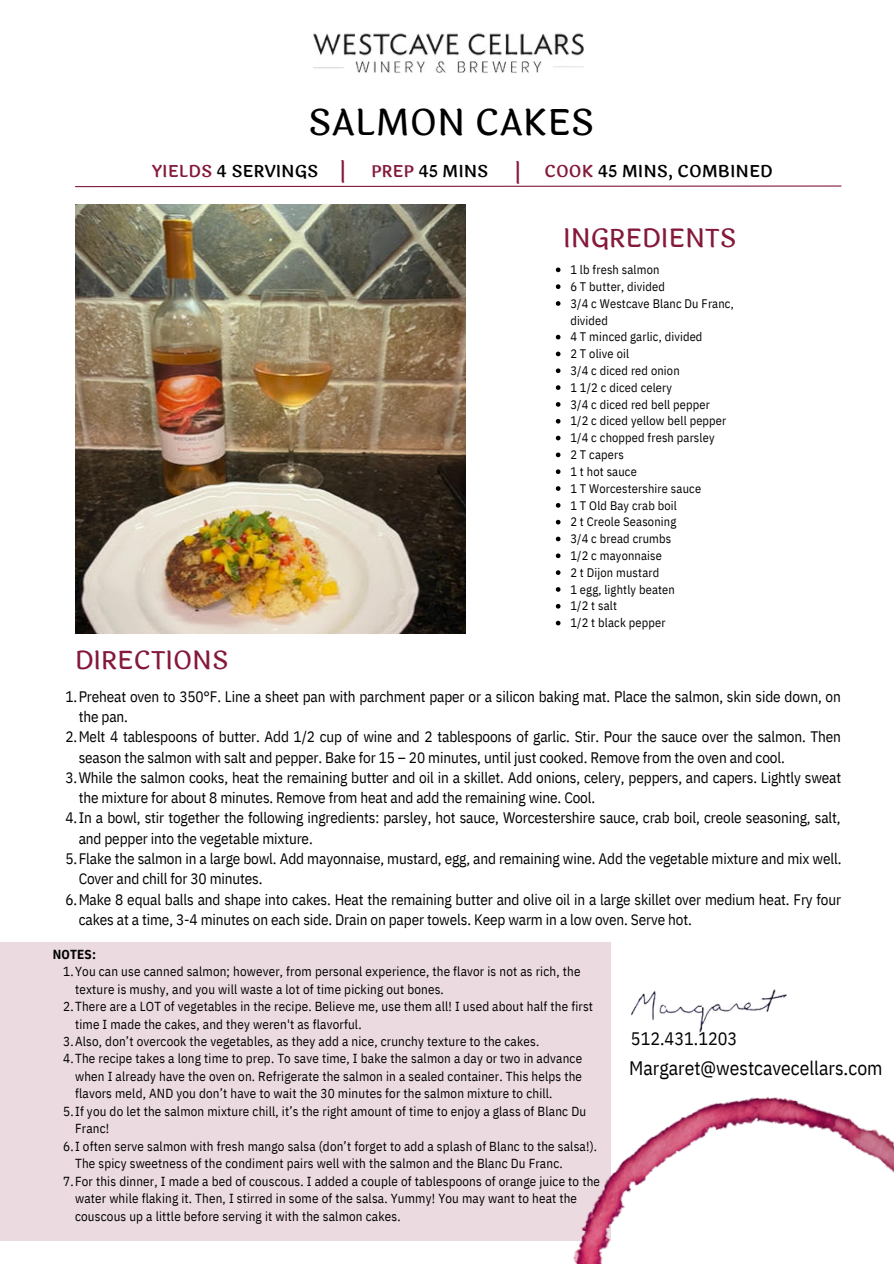
<style>
.page{position:relative;width:894px;height:1264px;background:#fff}
.page>*{position:absolute;margin:0;border:0;box-sizing:border-box;transform-origin:0 0}
.t1{font:500 35.4px "Laila";color:#000}
.t2{font:500 25.2px "Laila";color:#84193a}
.t3{font:500 24.9px "Laila";color:#84193a}
.t4{font:19.5px "IBM Plex Sans Cond";color:#000}
.t5{font:18px "IBM Plex Sans Cond";color:#000}
.t6{font:600 16.35px "Laila";color:#000}
.t7{font:15.15px "IBM Plex Sans Cond";letter-spacing:-.01em;color:#000}
.t8{font:13.05px "IBM Plex Sans Cond";letter-spacing:.015em;color:#000}
.t9{font:700 13.05px "IBM Plex Sans Cond";letter-spacing:.015em;color:#000}
.t10{font:12.45px/16.8px "IBM Plex Sans Cond";letter-spacing:.015em;color:#000}
.s1{color:#84193a}
.s2{font-weight:500;font-size:20.25px;color:#84193a}
</style>
<div class="page">
<img style="left:75px;top:204px;width:390px;height:429px">
<svg style="left:555px;top:267px;width:5px;height:5px"></svg>
<svg style="left:555px;top:284px;width:5px;height:5px"></svg>
<svg style="left:555px;top:301px;width:5px;height:5px"></svg>
<svg style="left:555px;top:335px;width:5px;height:4px"></svg>
<svg style="left:555px;top:351px;width:5px;height:5px"></svg>
<svg style="left:555px;top:368px;width:5px;height:5px"></svg>
<svg style="left:555px;top:385px;width:5px;height:5px"></svg>
<svg style="left:555px;top:402px;width:5px;height:5px"></svg>
<svg style="left:555px;top:419px;width:5px;height:4px"></svg>
<svg style="left:555px;top:436px;width:5px;height:4px"></svg>
<svg style="left:555px;top:452px;width:5px;height:5px"></svg>
<svg style="left:555px;top:469px;width:5px;height:5px"></svg>
<svg style="left:555px;top:486px;width:5px;height:5px"></svg>
<svg style="left:555px;top:503px;width:5px;height:4px"></svg>
<svg style="left:555px;top:520px;width:5px;height:4px"></svg>
<svg style="left:555px;top:536px;width:5px;height:5px"></svg>
<svg style="left:555px;top:553px;width:5px;height:5px"></svg>
<svg style="left:555px;top:570px;width:5px;height:5px"></svg>
<svg style="left:555px;top:587px;width:5px;height:4px"></svg>
<svg style="left:555px;top:604px;width:5px;height:4px"></svg>
<svg style="left:555px;top:620px;width:5px;height:5px"></svg>
<div style="left:0;top:942px;width:610px;height:298px;background:#ebdae0"></div>
<img style="left:552px;top:1051px;width:341px;height:212px">
<img style="left:313px;top:33px;width:271px;height:41px">
<svg style="left:75px;top:185px;width:767px;height:3px"></svg>
<img style="left:610px;top:963px;width:177px;height:77px">
<h1 class="t1" style="left:308px;top:98px;width:287px">SALMON CAKES</h1>
<p class="t6" style="left:152px;top:160px;width:196px"><span class="s1">YIELDS</span> 4 SERVINGS <span class="s2">|</span></p>
<p class="t6" style="left:371px;top:160px;width:118px"><span class="s1">PREP</span> 45 MINS</p>
<p class="t6" style="left:515px;top:159px;width:259px"><span class="s2">|</span> <span class="s1">COOK</span> 45 MINS, COMBINED</p>
<h2 class="t2" style="left:563px;top:221px;width:175px">INGREDIENTS</h2>
<h3 class="t3" style="left:75px;top:643px;width:155px">DIRECTIONS</h3>
<p class="t10" style="left:570px;top:260px;width:165px">1 lb fresh salmon<br>6 T butter, divided<br>3/4 c Westcave Blanc Du Franc, divided<br>4 T minced garlic, divided<br>2 T olive oil<br>3/4 c diced red onion<br>1 1/2 c diced celery<br>3/4 c diced red bell pepper<br>1/2 c diced yellow bell pepper<br>1/4 c chopped fresh parsley<br>2 T capers<br>1 t hot sauce<br>1 T Worcestershire sauce<br>1 T Old Bay crab boil<br>2 t Creole Seasoning<br>3/4 c bread crumbs<br>1/2 c mayonnaise<br>2 t Dijon mustard<br>1 egg, lightly beaten<br>1/2 t salt<br>1/2 t black pepper</p>
<p class="t7" style="left:65px;top:684px;width:776px">1.Preheat oven to 350°F. Line a sheet pan with parchment paper or a silicon baking mat. Place the salmon, skin side down, on</p>
<p class="t7" style="left:79px;top:705px;width:51px">the pan.</p>
<p class="t7" style="left:65px;top:725px;width:776px">2.Melt 4 tablespoons of butter. Add 1/2 cup of wine and 2 tablespoons of garlic. Stir. Pour the sauce over the salmon. Then</p>
<p class="t7" style="left:79px;top:745px;width:707px">season the salmon with salt and pepper. Bake for 15 – 20 minutes, until just cooked. Remove from the oven and cool.</p>
<p class="t7" style="left:65px;top:765px;width:777px">3.While the salmon cooks, heat the remaining butter and oil in a skillet. Add onions, celery, peppers, and capers. Lightly sweat</p>
<p class="t7" style="left:79px;top:786px;width:518px">the mixture for about 8 minutes. Remove from heat and add the remaining wine. Cool.</p>
<p class="t7" style="left:65px;top:806px;width:776px">4.In a bowl, stir together the following ingredients: parsley, hot sauce, Worcestershire sauce, crab boil, creole seasoning, salt,</p>
<p class="t7" style="left:79px;top:826px;width:235px">and pepper into the vegetable mixture.</p>
<p class="t7" style="left:65px;top:847px;width:777px">5.Flake the salmon in a large bowl. Add mayonnaise, mustard, egg, and remaining wine. Add the vegetable mixture and mix well.</p>
<p class="t7" style="left:79px;top:867px;width:185px">Cover and chill for 30 minutes.</p>
<p class="t7" style="left:65px;top:887px;width:777px">6.Make 8 equal balls and shape into cakes. Heat the remaining butter and olive oil in a large skillet over medium heat. Fry four</p>
<p class="t7" style="left:79px;top:907px;width:614px">cakes at a time, 3-4 minutes on each side. Drain on paper towels. Keep warm in a low oven. Serve hot.</p>
<p class="t8" style="left:63px;top:961px;width:518px">1.You can use canned salmon; however, from personal experience, the flavor is not as rich, the</p>
<p class="t8" style="left:75px;top:979px;width:370px">texture is mushy, and you will waste a lot of time picking out bones.</p>
<p class="t8" style="left:63px;top:996px;width:531px">2.There are a LOT of vegetables in the recipe. Believe me, use them all! I used about half the first</p>
<p class="t8" style="left:75px;top:1013px;width:288px">time I made the cakes, and they weren't as flavorful.</p>
<p class="t8" style="left:63px;top:1031px;width:477px">3.Also, don’t overcook the vegetables, as they add a nice, crunchy texture to the cakes.</p>
<p class="t8" style="left:63px;top:1048px;width:520px">4.The recipe takes a long time to prep. To save time, I bake the salmon a day or two in advance</p>
<p class="t8" style="left:75px;top:1066px;width:508px">when I already have the oven on. Refrigerate the salmon in a sealed container. This helps the</p>
<p class="t8" style="left:75px;top:1083px;width:479px">flavors meld, AND you don’t have to wait the 30 minutes for the salmon mixture to chill.</p>
<p class="t8" style="left:63px;top:1101px;width:524px">5.If you do let the salmon mixture chill, it’s the right amount of time to enjoy a glass of Blanc Du</p>
<p class="t8" style="left:75px;top:1118px;width:36px">Franc!</p>
<p class="t8" style="left:63px;top:1135px;width:535px">6.I often serve salmon with fresh mango salsa (don’t forget to add a splash of Blanc to the salsa!).</p>
<p class="t8" style="left:75px;top:1153px;width:489px">The spicy sweetness of the condiment pairs well with the salmon and the Blanc Du Franc.</p>
<p class="t8" style="left:63px;top:1170px;width:538px">7.For this dinner, I made a bed of couscous. I added a couple of tablespoons of orange juice to the</p>
<p class="t8" style="left:75px;top:1188px;width:503px">water while flaking it. Then, I stirred in some of the salsa. Yummy! You may want to heat the</p>
<p class="t8" style="left:75px;top:1205px;width:327px">couscous up a little before serving it with the salmon cakes.</p>
<p class="t9" style="left:53px;top:943px;width:45px">NOTES:</p>
<h3 class="t5" style="left:630px;top:1025px;width:108px">512.431.1203</h3>
<h3 class="t4" style="left:629px;top:1053px;width:255px">Margaret@westcavecellars.com</h3>
</div>
